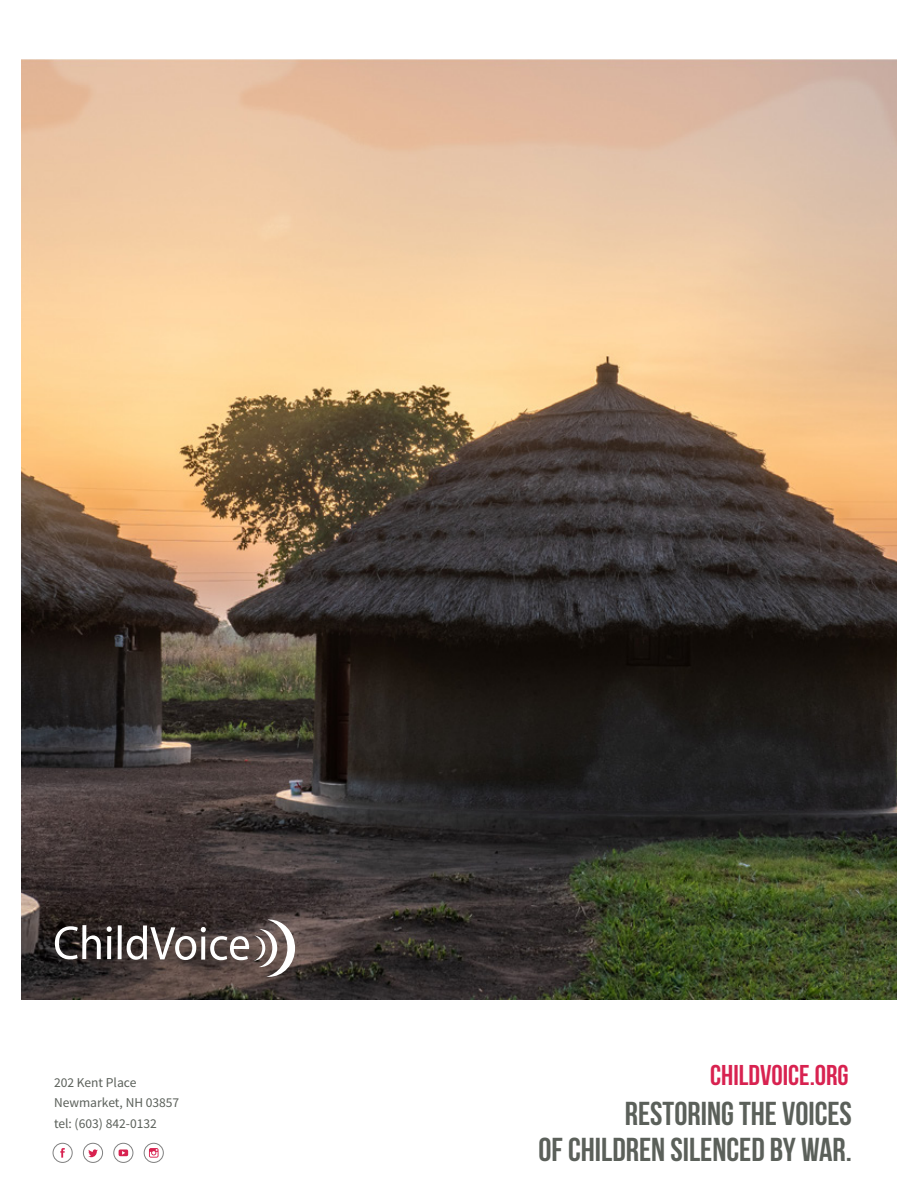
<style>
.page{position:relative;width:918px;height:1188px;background:#fff}
.page>*{position:absolute;margin:0;border:0;box-sizing:border-box;transform-origin:0 0}
.t1{font:700 33px/35.5px "Bebas Neue";color:#5b605a;text-align:right}
.t2{font:700 28.5px "Bebas Neue";color:#d82250}
.t3{font:13.5px/20.5px "Source Sans Pro";color:#5b605a}
</style>
<div class="page">
<img style="left:21px;top:60px;width:876px;height:939px">
<svg style="left:55px;top:925px;width:46px;height:34px"></svg>
<svg style="left:107px;top:936px;width:4px;height:23px"></svg>
<svg style="left:107px;top:926px;width:5px;height:6px"></svg>
<svg style="left:118px;top:925px;width:4px;height:34px"></svg>
<svg style="left:127px;top:920px;width:168px;height:57px"></svg>
<svg style="left:83px;top:1143px;width:20px;height:20px"></svg>
<svg style="left:88px;top:1149px;width:10px;height:8px"></svg>
<div style="left:53px;top:1143px;width:20px;height:20px;background:#fff;border:1px solid #808080;border-radius:50%"></div>
<svg style="left:60px;top:1148px;width:5px;height:10px"></svg>
<svg style="left:144px;top:1143px;width:20px;height:20px"></svg>
<svg style="left:149px;top:1148px;width:10px;height:10px"></svg>
<svg style="left:113px;top:1143px;width:20px;height:20px"></svg>
<svg style="left:119px;top:1149px;width:9px;height:7px"></svg>
<p class="t3" style="left:54px;top:1072px;width:84px">202 Kent Place</p>
<p class="t3" style="left:54px;top:1093px;width:127px">Newmarket, NH 03857 tel: (603) 842-0132</p>
<h2 class="t2" style="left:710px;top:1059px;width:140px">CHILDVOICE.ORG</h2>
<h1 class="t1" style="left:539px;top:1096px;width:315px">RESTORING THE VOICES<br>OF CHILDREN SILENCED BY WAR.</h1>
</div>
